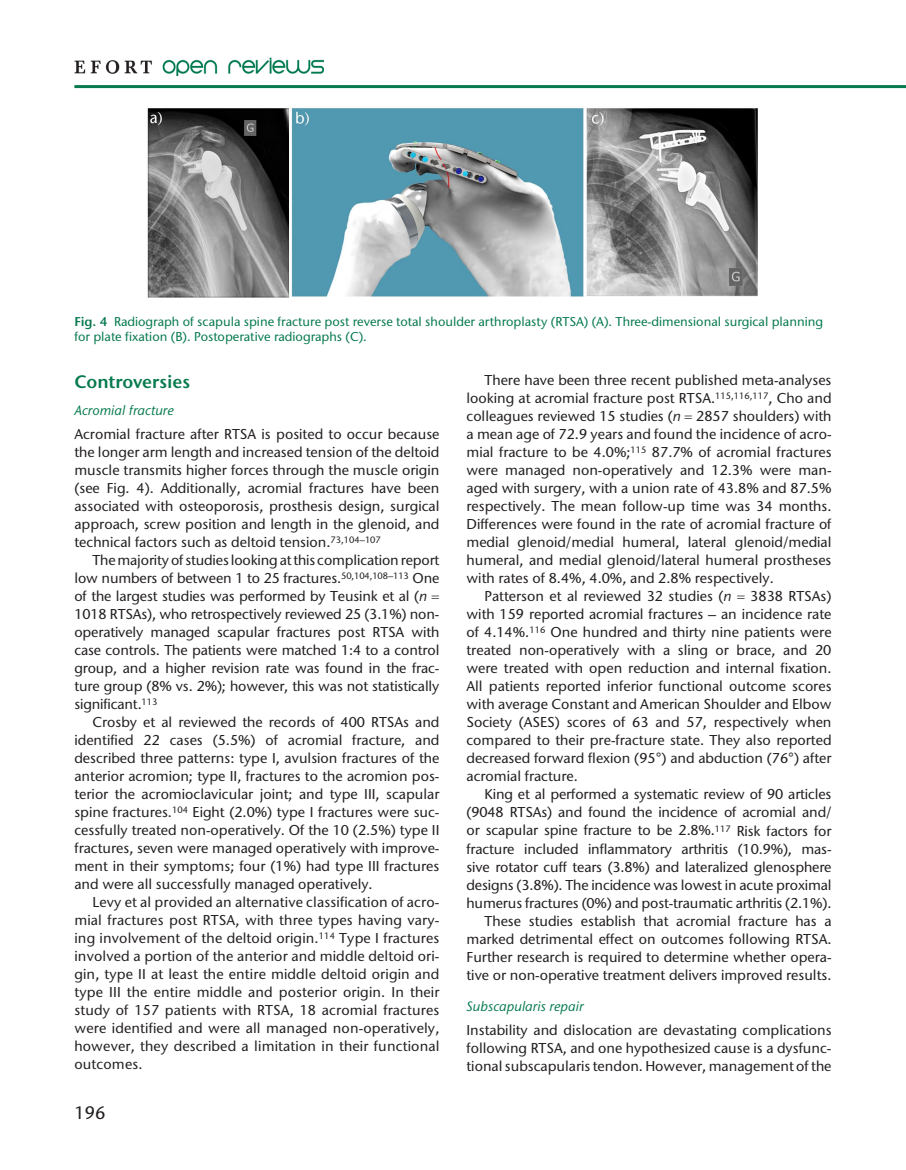
<style>
.page{position:relative;width:906px;height:1170px;background:#fff}
.page>*{position:absolute;margin:0;border:0;box-sizing:border-box;transform-origin:0 0}
.t1{font:600 18px "Stone Sans ITC Pro";color:#077a4e}
.t2{font:500 18px "Stone Sans ITC Pro";color:#231f20}
.t3{font:500 14.25px/18px "Stone Sans ITC Pro";color:#231f20;text-align:justify}
.t4{font:italic 500 13.5px "Stone Sans ITC Pro";color:#077a4e}
.t5{font:500 12.75px/15px "Stone Sans ITC Pro";color:#077a4e}
.s1{font-weight:600}
.s2{font-style:italic}
</style>
<div class="page">
<img style="left:74px;top:57px;width:250px;height:19px">
<hr style="left:74px;top:85px;width:832px;height:3px;background:#077a4e">
<img style="left:147px;top:106px;width:611px;height:192px">
<p class="t5" style="left:74px;top:314px;width:750px"><span class="s1">Fig. 4</span> Radiograph of scapula spine fracture post reverse total shoulder arthroplasty (RTSA) (A). Three-dimensional surgical planning for plate fixation (B). Postoperative radiographs (C).</p>
<p class="t1" style="left:74px;top:370px;width:117px">Controversies</p>
<p class="t4" style="left:74px;top:402px;width:101px">Acromial fracture</p>
<p class="t3" style="left:74px;top:425px;width:366px">Acromial fracture after RTSA is posited to occur because the longer arm length and increased tension of the deltoid muscle transmits higher forces through the muscle origin (see Fig. 4). Additionally, acromial fractures have been associated with osteoporosis, prosthesis design, surgical approach, screw position and length in the glenoid, and technical factors such as deltoid tension.<sup>73,104–107</sup></p>
<p class="t3" style="left:74px;top:551px;width:366px;text-align:left;text-indent:18px">The majority of studies looking at this complication report low numbers of between 1 to 25 fractures.<sup>50,104,108–113</sup> One of the largest studies was performed by Teusink et al (<span class="s2">n </span>1018 RTSAs), who retrospectively reviewed 25 (3.1%) non&shy;operatively managed scapular fractures post RTSA with case controls. The patients were matched 1:4 to a control group, and a higher revision rate was found in the frac&shy;ture group (8% vs. 2%); however, this was not statistically significant.<sup>113</sup></p>
<p class="t3" style="left:74px;top:713px;width:367px;text-indent:18px">Crosby et al reviewed the records of 400 RTSAs and identified 22 cases (5.5%) of acromial fracture, and described three patterns: type I, avulsion fractures of the anterior acromion; type II, fractures to the acromion pos&shy;terior the acromioclavicular joint; and type III, scapular spine fractures.<sup>104</sup> Eight (2.0%) type I fractures were suc&shy;cessfully treated non-operatively. Of the 10 (2.5%) type II fractures, seven were managed operatively with improve&shy;ment in their symptoms; four (1%) had type III fractures and were all successfully managed operatively.</p>
<p class="t3" style="left:74px;top:893px;width:367px;text-indent:18px">Levy et al provided an alternative classification of acro&shy;mial fractures post RTSA, with three types having vary&shy;ing involvement of the deltoid origin.<sup>114</sup> Type I fractures involved a portion of the anterior and middle deltoid ori&shy;gin, type II at least the entire middle deltoid origin and type III the entire middle and posterior origin. In their study of 157 patients with RTSA, 18 acromial fractures were identified and were all managed non-operatively, however, they described a limitation in their functional outcomes.</p>
<p class="t2" style="left:74px;top:1101px;width:32px">196</p>
<p class="t3" style="left:484px;top:371px;width:348px">There have been three recent published meta-analyses</p>
<p class="t3" style="left:466px;top:389px;width:366px">looking at acromial fracture post RTSA.<sup>115,116,117</sup>, Cho and</p>
<p class="t3" style="left:466px;top:407px;width:366px">colleagues reviewed 15 studies (<span class="s2">n</span> 2857 shoulders) with</p>
<p class="t3" style="left:466px;top:425px;width:366px">a mean age of 72.9 years and found the incidence of acro-</p>
<p class="t3" style="left:466px;top:443px;width:366px">mial fracture to be 4.0%;<sup>115</sup> 87.7% of acromial fractures</p>
<p class="t3" style="left:466px;top:461px;width:366px">were managed non-operatively and 12.3% were man-</p>
<p class="t3" style="left:466px;top:479px;width:366px">aged with surgery, with a union rate of 43.8% and 87.5%</p>
<p class="t3" style="left:466px;top:497px;width:366px">respectively. The mean follow-up time was 34 months.</p>
<p class="t3" style="left:466px;top:515px;width:366px">Differences were found in the rate of acromial fracture of</p>
<p class="t3" style="left:466px;top:533px;width:366px">medial glenoid/medial humeral, lateral glenoid/medial</p>
<p class="t3" style="left:466px;top:551px;width:366px">humeral, and medial glenoid/lateral humeral prostheses</p>
<p class="t3" style="left:466px;top:569px;width:309px">with rates of 8.4%, 4.0%, and 2.8% respectively.</p>
<p class="t3" style="left:484px;top:587px;width:248px">Patterson et al reviewed 32 studies (<span class="s2">n</span></p>
<p class="t3" style="left:466px;top:587px;width:367px;text-indent:284px">3838 RTSAs) with 159 reported acromial fractures – an incidence rate of 4.14%.<sup>116</sup> One hundred and thirty nine patients were treated non-operatively with a sling or brace, and 20 were treated with open reduction and internal fixation.<br>All patients reported inferior functional outcome scores with average Constant and American Shoulder and Elbow Society (ASES) scores of 63 and 57, respectively when compared to their pre-fracture state. They also reported decreased forward flexion (95°) and abduction (76°) after acromial fracture.</p>
<p class="t3" style="left:466px;top:785px;width:367px;text-align:right">King et al performed a systematic review of 90 articles (9048 RTSAs) and found the incidence of acromial and/ or scapular spine fracture to be 2.8%.<sup>117</sup> Risk factors for fracture included inflammatory arthritis (10.9%), mas&shy;sive rotator cuff tears (3.8%) and lateralized glenosphere designs (3.8%). The incidence was lowest in acute proximal humerus fractures (0%) and post-traumatic arthritis (2.1%).<br>These studies establish that acromial fracture has a marked detrimental effect on outcomes following RTSA.<br>Further research is required to determine whether opera&shy;tive or non-operative treatment delivers improved results.</p>
<p class="t4" style="left:466px;top:998px;width:119px">Subscapularis repair</p>
<p class="t3" style="left:466px;top:1020px;width:366px">Instability and dislocation are devastating complications following RTSA, and one hypothesized cause is a dysfunc&shy;tional subscapularis tendon. However, management of the</p>
</div>
